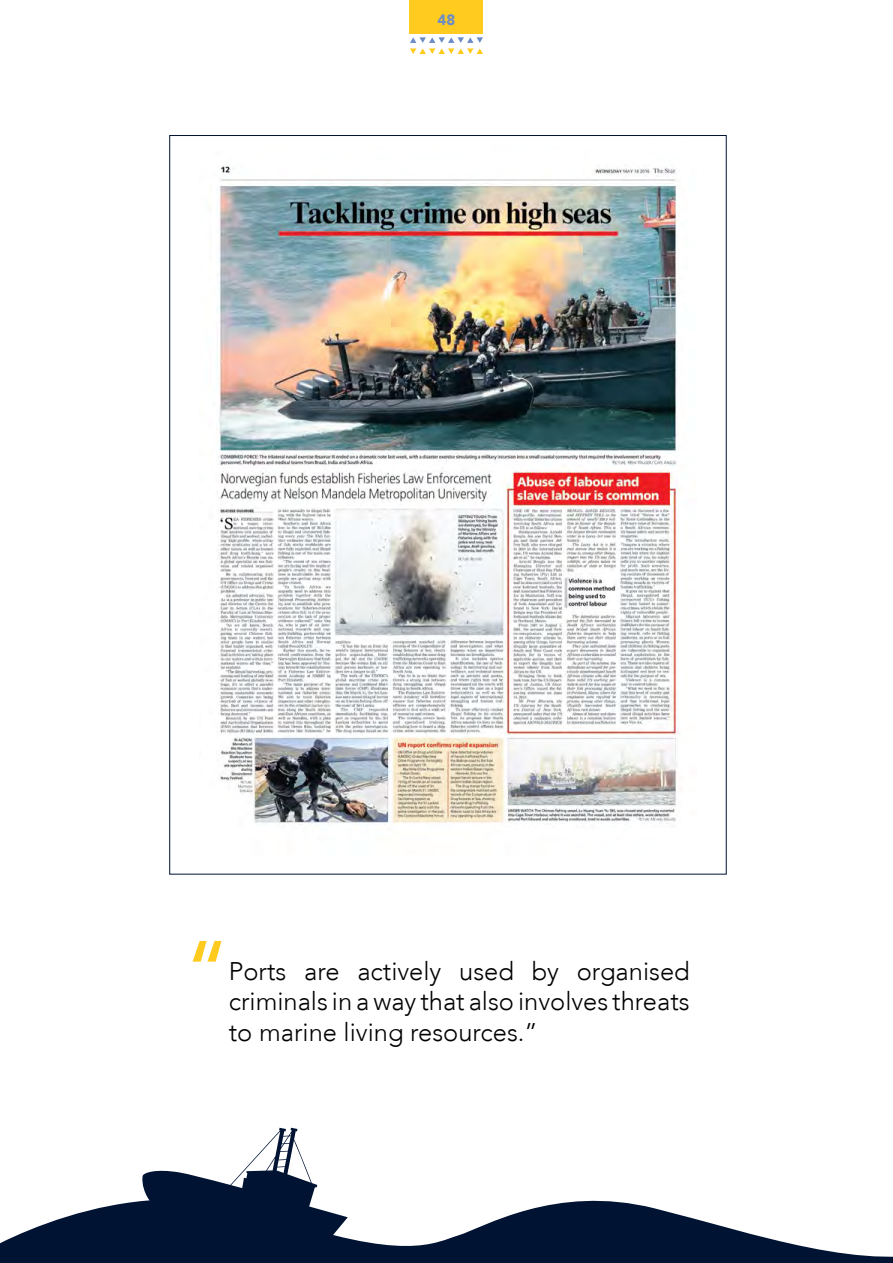
<style>
.page{position:relative;width:893px;height:1263px;background:#fff}
.page>*{position:absolute;margin:0;border:0;box-sizing:border-box;transform-origin:0 0}
.t1{font:500 84px "Avenir LT";color:#ffcb1f}
.t2{font:300 25.5px/30.6px "Avenir LT";color:#000;text-align:justify}
.t3{font:900 15px "Avenir LT";color:#6c8cc7}
</style>
<div class="page">
<svg style="left:249px;top:1128px;width:56px;height:36px"></svg>
<svg style="left:0;top:1164px;width:893px;height:99px"></svg>
<div style="left:410px;top:0;width:73px;height:34px;background:#ffcb1f"></div>
<svg style="left:410px;top:37px;width:73px;height:17px"></svg>
<img style="left:217px;top:166px;width:463px;height:659px">
<p class="t3" style="left:438px;top:10px;width:19px">48</p>
<h1 class="t1" style="left:185px;top:923px;width:45px">“</h1>
<p class="t2" style="left:229px;top:956px;width:462px">Ports are actively used by organised criminals in a way that also involves threats to marine living resources.”</p>
</div>
